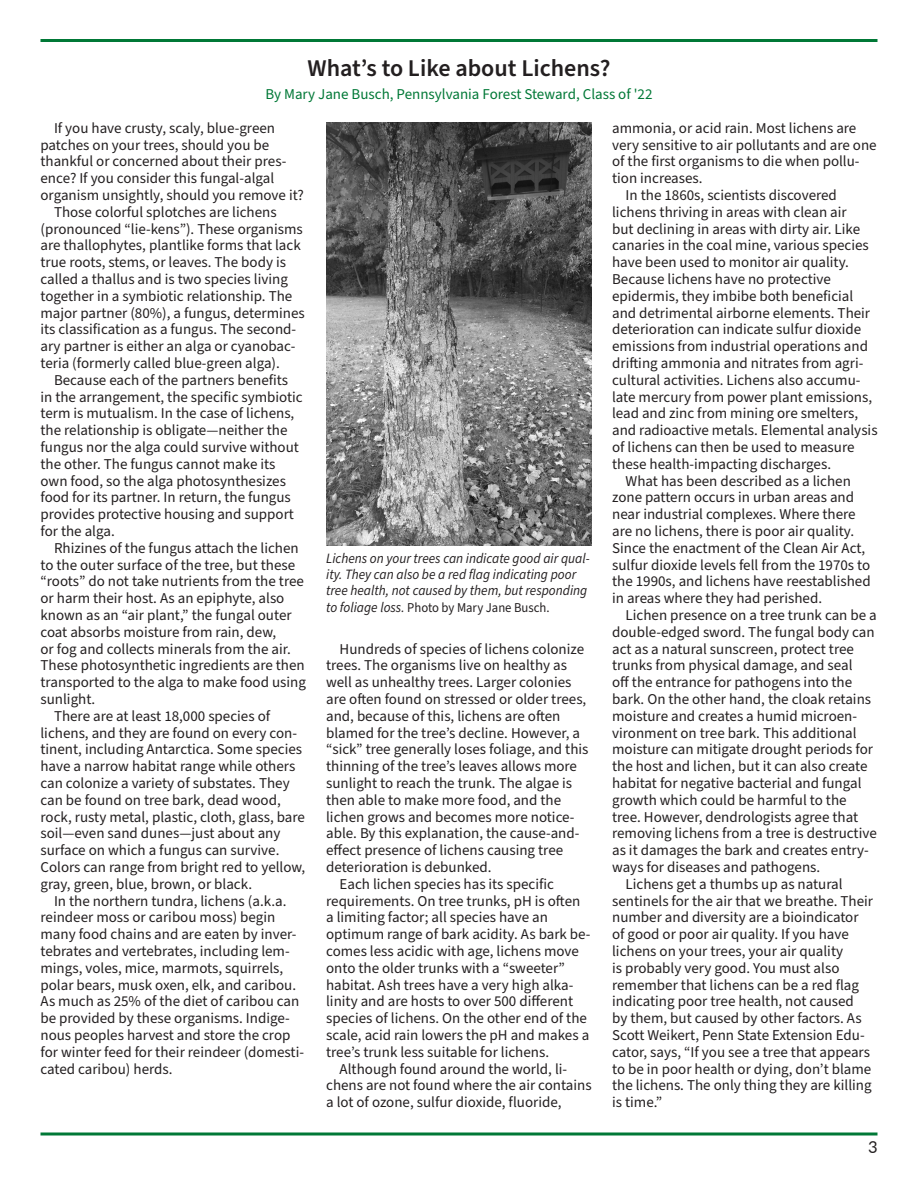
<style>
.page{position:relative;width:918px;height:1188px;background:#fff}
.page>*{position:absolute;margin:0;border:0;box-sizing:border-box;transform-origin:0 0}
.headline_16_pt{font:600 24px "Source Sans Pro";color:#231f20}
.t1{font:16.5px "Lato";color:#231f20}
.bss-body_text_10_pt{font:15px/16.8px "Source Sans Pro";color:#231f20}
.byline{font:15px "Source Sans Pro";color:#007836}
.caption_9_5_pt{font:italic 14.25px/15.8px "Source Sans Pro";color:#231f20;scale:.94 1}
.caption_9_5_pt-2{font:13.5px "Source Sans Pro";color:#231f20;scale:.94 1}
.s1{font-style:italic;font-size:14.25px}
</style>
<div class="page">
<hr style="left:40px;top:39px;width:838px;height:3px;background:#007836">
<svg style="left:40px;top:1132px;width:838px;height:4px;background:#3f9968"></svg>
<img style="left:326px;top:123px;width:265px;height:423px">
<p class="headline_16_pt" style="left:307px;top:52px;width:305px">What’s to Like about Lichens?</p>
<p class="byline" style="left:266px;top:84px;width:388px">By Mary Jane Busch, Pennsylvania Forest Steward, Class of '22</p>
<p class="bss-body_text_10_pt" style="left:40px;top:120px;width:265px;text-indent:14px">If you have crusty, scaly, blue-green patches on your trees, should you be thankful or concerned about their pres&shy;ence? If you consider this fungal-algal organism unsightly, should you remove it?</p>
<p class="bss-body_text_10_pt" style="left:40px;top:204px;width:266px;text-indent:14px">Those colorful splotches are lichens (pronounced “lie-kens”). These organisms are thallophytes, plantlike forms that lack true roots, stems, or leaves. The body is called a thallus and is two species living together in a symbiotic relationship. The major partner (80%), a fungus, determines its classification as a fungus. The second&shy;ary partner is either an alga or cyanobac&shy;teria (formerly called blue-green alga).</p>
<p class="bss-body_text_10_pt" style="left:40px;top:372px;width:264px;text-indent:14px">Because each of the partners benefits in the arrangement, the specific symbiotic term is mutualism. In the case of lichens, the relationship is obligate—neither the fungus nor the alga could survive without the other. The fungus cannot make its own food, so the alga photosynthesizes food for its partner. In return, the fungus provides protective housing and support for the alga.</p>
<p class="bss-body_text_10_pt" style="left:40px;top:540px;width:267px;text-indent:14px">Rhizines of the fungus attach the lichen to the outer surface of the tree, but these “roots” do not take nutrients from the tree or harm their host. As an epiphyte, also known as an “air plant,” the fungal outer coat absorbs moisture from rain, dew,<br>or fog and collects minerals from the air.<br>These photosynthetic ingredients are then transported to the alga to make food using sunlight.</p>
<p class="bss-body_text_10_pt" style="left:40px;top:708px;width:266px;text-indent:14px">There are at least 18,000 species of lichens, and they are found on every con&shy;tinent, including Antarctica. Some species have a narrow habitat range while others can colonize a variety of substates. They can be found on tree bark, dead wood, rock, rusty metal, plastic, cloth, glass, bare soil—even sand dunes—just about any surface on which a fungus can survive.<br>Colors can range from bright red to yellow, gray, green, blue, brown, or black.</p>
<p class="bss-body_text_10_pt" style="left:40px;top:893px;width:265px;text-indent:14px">In the northern tundra, lichens (a.k.a. reindeer moss or caribou moss) begin many food chains and are eaten by inver&shy;tebrates and vertebrates, including lem&shy;mings, voles, mice, marmots, squirrels, polar bears, musk oxen, elk, and caribou.<br>As much as 25% of the diet of caribou can be provided by these organisms. Indige&shy;nous peoples harvest and store the crop for winter feed for their reindeer (domesti&shy;cated caribou) herds.</p>
<p class="caption_9_5_pt" style="left:326px;top:551px;width:282px">Lichens on your trees can indicate good air qual&shy;ity. They can also be a red flag indicating poor tree health, not caused by them, but responding</p>
<p class="caption_9_5_pt-2" style="left:326px;top:598px;width:239px"><span class="s1">to foliage loss.</span> Photo by Mary Jane Busch.</p>
<p class="bss-body_text_10_pt" style="left:326px;top:641px;width:264px;text-indent:14px">Hundreds of species of lichens colonize trees. The organisms live on healthy as well as unhealthy trees. Larger colonies are often found on stressed or older trees, and, because of this, lichens are often blamed for the tree’s decline. However, a “sick” tree generally loses foliage, and this thinning of the tree’s leaves allows more sunlight to reach the trunk. The algae is then able to make more food, and the lichen grows and becomes more notice&shy;able. By this explanation, the cause-and&shy;effect presence of lichens causing tree deterioration is debunked.</p>
<p class="bss-body_text_10_pt" style="left:326px;top:876px;width:266px;text-indent:14px">Each lichen species has its specific requirements. On tree trunks, pH is often a limiting factor; all species have an optimum range of bark acidity. As bark be&shy;comes less acidic with age, lichens move onto the older trunks with a “sweeter” habitat. Ash trees have a very high alka&shy;linity and are hosts to over 500 different species of lichens. On the other end of the scale, acid rain lowers the pH and makes a tree’s trunk less suitable for lichens.</p>
<p class="bss-body_text_10_pt" style="left:326px;top:1061px;width:267px;text-indent:14px">Although found around the world, li&shy;chens are not found where the air contains a lot of ozone, sulfur dioxide, fluoride,</p>
<p class="bss-body_text_10_pt" style="left:612px;top:120px;width:266px">ammonia, or acid rain. Most lichens are very sensitive to air pollutants and are one of the first organisms to die when pollu&shy;tion increases.</p>
<p class="bss-body_text_10_pt" style="left:612px;top:187px;width:267px;text-indent:14px">In the 1860s, scientists discovered lichens thriving in areas with clean air<br>but declining in areas with dirty air. Like canaries in the coal mine, various species have been used to monitor air quality.<br>Because lichens have no protective epidermis, they imbibe both beneficial and detrimental airborne elements. Their deterioration can indicate sulfur dioxide emissions from industrial operations and drifting ammonia and nitrates from agri&shy;cultural activities. Lichens also accumu&shy;late mercury from power plant emissions, lead and zinc from mining ore smelters, and radioactive metals. Elemental analysis of lichens can then be used to measure these health-impacting discharges.</p>
<p class="bss-body_text_10_pt" style="left:612px;top:473px;width:260px;text-indent:14px">What has been described as a lichen zone pattern occurs in urban areas and near industrial complexes. Where there are no lichens, there is poor air quality.<br>Since the enactment of the Clean Air Act, sulfur dioxide levels fell from the 1970s to the 1990s, and lichens have reestablished in areas where they had perished.</p>
<p class="bss-body_text_10_pt" style="left:612px;top:607px;width:266px;text-indent:14px">Lichen presence on a tree trunk can be a double-edged sword. The fungal body can act as a natural sunscreen, protect tree trunks from physical damage, and seal<br>off the entrance for pathogens into the bark. On the other hand, the cloak retains moisture and creates a humid microen&shy;vironment on tree bark. This additional moisture can mitigate drought periods for the host and lichen, but it can also create habitat for negative bacterial and fungal growth which could be harmful to the tree. However, dendrologists agree that removing lichens from a tree is destructive as it damages the bark and creates entry&shy;ways for diseases and pathogens.</p>
<p class="bss-body_text_10_pt" style="left:612px;top:876px;width:263px;text-indent:14px">Lichens get a thumbs up as natural sentinels for the air that we breathe. Their number and diversity are a bioindicator of good or poor air quality. If you have lichens on your trees, your air quality<br>is probably very good. You must also remember that lichens can be a red flag indicating poor tree health, not caused<br>by them, but caused by other factors. As Scott Weikert, Penn State Extension Edu&shy;cator, says, “If you see a tree that appears to be in poor health or dying, don’t blame the lichens. The only thing they are killing is time.”</p>
<p class="t1" style="left:868px;top:1135px;width:11px">3</p>
</div>
